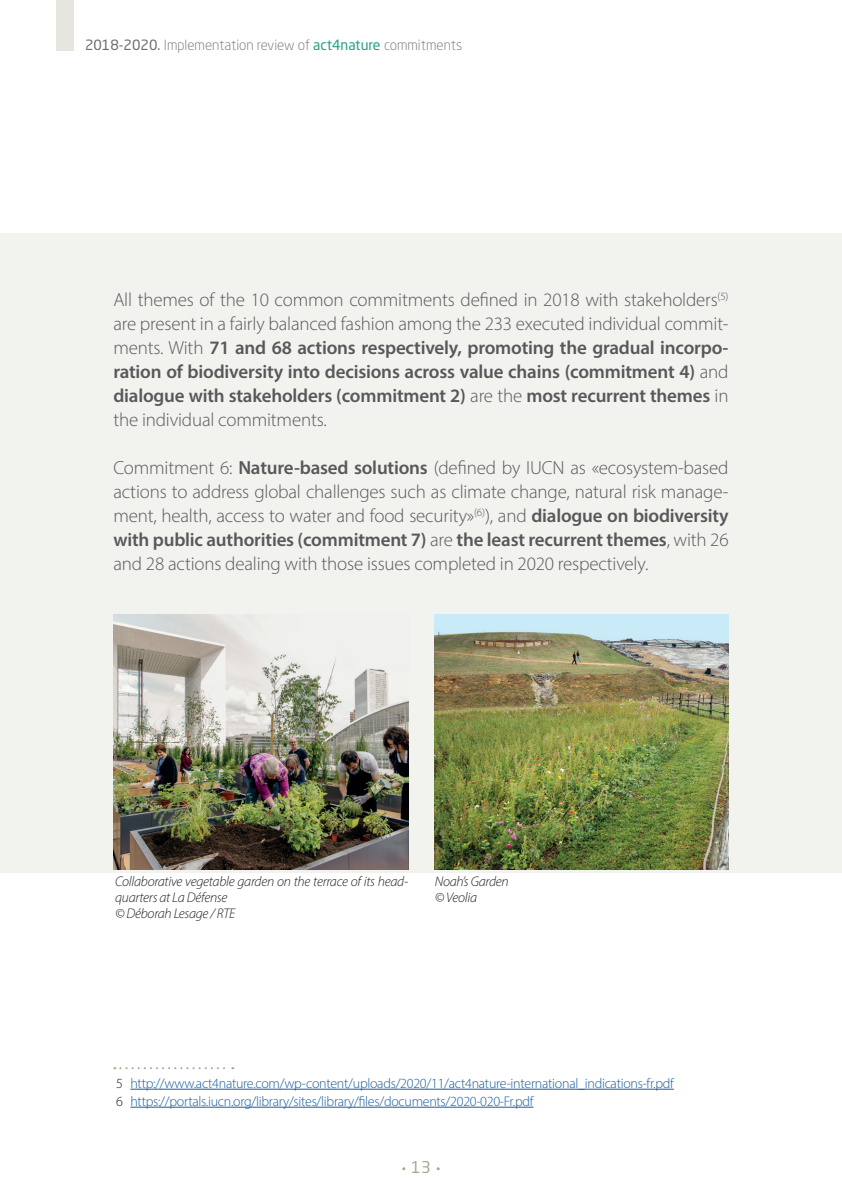
<style>
.page{position:relative;width:842px;height:1191px;background:#fff}
.page>*{position:absolute;margin:0;border:0;box-sizing:border-box;transform-origin:0 0}
.t1{font:300 19px/24px "Myriad Pro";letter-spacing:-.01em;color:#57585a;text-align:justify}
.t2{font:16px "Neo Sans Pro";color:#a9a790}
.t3{font:300 14px/18px "Myriad Pro";letter-spacing:-.02em;color:#175d9e}
.t4{font:italic 300 14px/16px "Myriad Pro";letter-spacing:-.02em;color:#231f20}
.t5{font:300 14px "Neo Sans Pro";color:#6c6d70}
.s1{font-weight:400}
.s2{font-weight:400;color:#24a084}
.s3{font-weight:600}
.s4{color:#231f20}
</style>
<div class="page">
<div style="left:57px;top:0;width:17px;height:51px;background:#e7e6de"></div>
<div style="left:0;top:233px;width:842px;height:639px;background:#f2f2ef"></div>
<hr style="left:130px;top:1088px;width:544px;height:1px;background:#175d9e">
<hr style="left:130px;top:1106px;width:403px;height:1px;background:#175d9e">
<svg style="left:114px;top:1067px;width:119px;height:2px"></svg>
<img style="left:113px;top:614px;width:295px;height:255px">
<img style="left:435px;top:614px;width:294px;height:255px">
<p class="t5" style="left:85px;top:37px;width:379px"><span class="s1">2018-2020.</span> Implementation review of <span class="s2">act4nature</span> commitments</p>
<p class="t1" style="left:113px;top:288px;width:617px">All themes of the 10 common commitments defined in 2018 with stakeholders<sup>(5) </sup>are present in a fairly balanced fashion among the 233 executed individual commit&shy;ments. With <span class="s3">71 and 68 actions respectively, promoting the gradual incorpo&shy;ration of biodiversity into decisions across value chains (commitment 4)</span> and <span class="s3">dialogue with stakeholders (commitment 2)</span> are the <span class="s3">most recurrent themes</span> in the individual commitments.</p>
<p class="t1" style="left:113px;top:456px;width:617px">Commitment 6: <span class="s3">Nature-based solutions</span> (defined by IUCN as «ecosystem-based actions to address global challenges such as climate change, natural risk manage&shy;ment, health, access to water and food security»<sup>(6)</sup>), and <span class="s3">dialogue on biodiversity with public authorities (commitment 7)</span> are <span class="s3">the least recurrent themes</span>, with 26 and 28 actions dealing with those issues completed in 2020 respectively.</p>
<p class="t4" style="left:115px;top:872px;width:295px">Collaborative vegetable garden on the terrace of its head&shy;quarters at La Défense<br>© Déborah Lesage / RTE</p>
<p class="t4" style="left:435px;top:872px;width:76px">Noah’s Garden © Veolia</p>
<p class="t3" style="left:116px;top:1074px;width:559px"><span class="s4">5</span> http://www.act4nature.com/wp-content/uploads/2020/11/act4nature-international_indications-fr.pdf<br><span class="s4">6</span> https://portals.iucn.org/library/sites/library/files/documents/2020-020-Fr.pdf</p>
<p class="t2" style="left:411px;top:1157px;width:21px">13</p>
</div>
